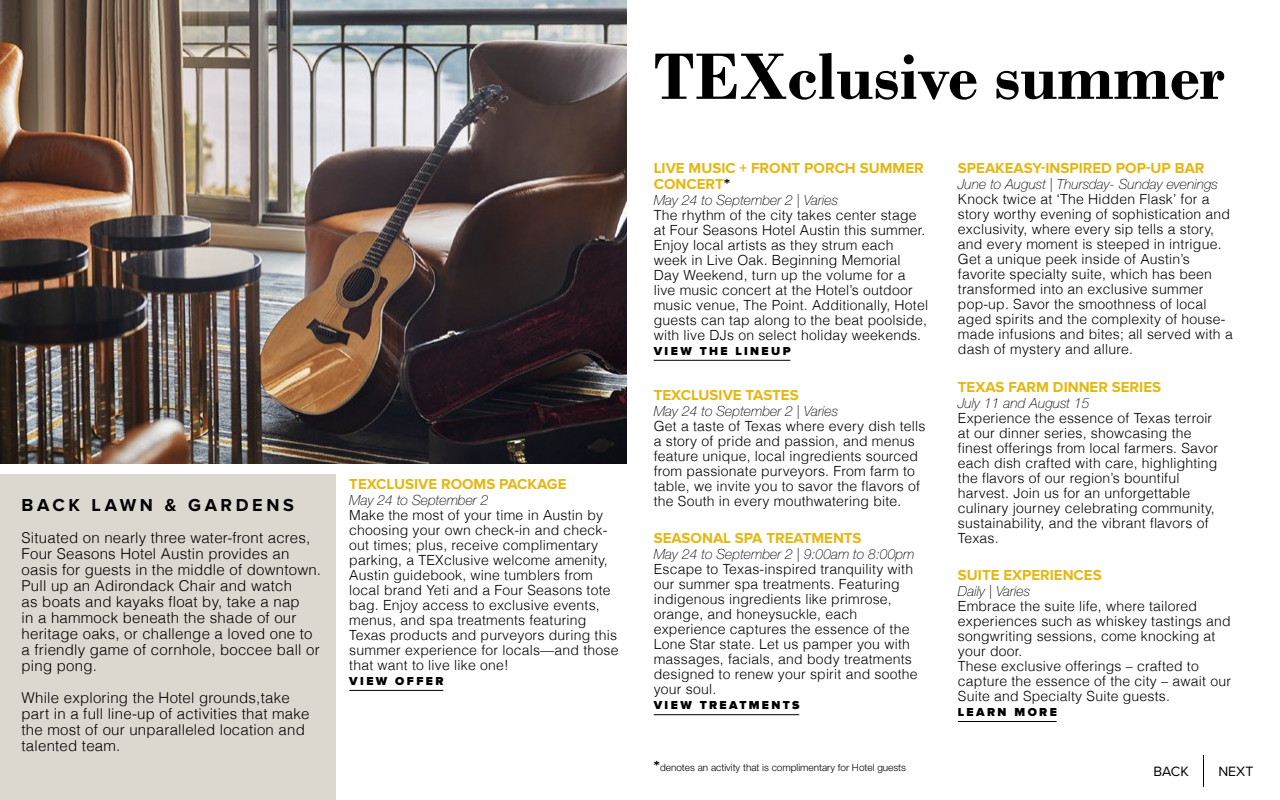
<style>
.page{position:relative;width:1280px;height:800px;background:#fff}
.page>*{position:absolute;margin:0;border:0;box-sizing:border-box;transform-origin:0 0}
.Section_Header_White{font:700 69px "Bodoni";color:#000}
.Sidebar_Subhead{font:700 18px "Proxima Nova";letter-spacing:.2em;color:#000}
.Sidebar_Paragraph_Text{font:300 15px/16px "Helvetica";letter-spacing:.015em;color:#000}
.Subhead{font:700 15px/16px "Proxima Nova";color:#e6b711}
.Paragraph_Text{font:300 14px/15px "Helvetica";letter-spacing:.015em;color:#000}
.Date_Time{font:italic 100 14px "Helvetica Neue LT Std";color:#000}
.t1{font:14px "Proxima Nova";color:#000}
.In-Copy_Hyperlink{font:900 12px "Proxima Nova";letter-spacing:.2em;color:#000}
.t2{font:300 10px "Helvetica Neue LT Std";color:#000}
.s1{color:#000}
.s2{font-family:"Proxima Nova";font-weight:700;font-size:15px}
</style>
<div class="page">
<img style="left:0;top:0;width:626px;height:463px">
<hr style="left:349px;top:690px;width:94px;height:1px;background:#000">
<hr style="left:654px;top:360px;width:136px;height:1px;background:#000">
<hr style="left:654px;top:714px;width:145px;height:1px;background:#000">
<div style="left:0;top:475px;width:336px;height:325px;background:#ddd8cf"></div>
<hr style="left:1203px;top:755px;width:1px;height:32px;background:#000">
<hr style="left:958px;top:721px;width:99px;height:1px;background:#000">
<h1 class="Sidebar_Subhead" style="left:22px;top:494px;width:274px">BACK LAWN &amp; GARDENS</h1>
<p class="Sidebar_Paragraph_Text" style="left:22px;top:529px;width:301px">Situated on nearly three water-front acres, Four Seasons Hotel Austin provides an oasis for guests in the middle of downtown.<br>Pull up an Adirondack Chair and watch<br>as boats and kayaks float by, take a nap<br>in a hammock beneath the shade of our heritage oaks, or challenge a loved one to a friendly game of cornhole, boccee ball or ping pong.</p>
<p class="Sidebar_Paragraph_Text" style="left:22px;top:689px;width:290px">While exploring the Hotel grounds,take part in a full line-up of activities that make the most of our unparalleled location and talented team.</p>
<h2 class="Subhead" style="left:349px;top:476px;width:219px">TEXCLUSIVE ROOMS PACKAGE</h2>
<h3 class="Date_Time" style="left:349px;top:492px;width:141px">May 24 to September 2</h3>
<h4 class="Paragraph_Text" style="left:349px;top:507px;width:271px">Make the most of your time in Austin by choosing your own check-in and check&shy;out times; plus, receive complimentary parking, a TEXclusive welcome amenity, Austin guidebook, wine tumblers from local brand Yeti and a Four Seasons tote bag. Enjoy access to exclusive events, menus, and spa treatments featuring Texas products and purveyors during this summer experience for locals—and those that want to live like one!</h4>
<h5 class="In-Copy_Hyperlink" style="left:349px;top:674px;width:96px">VIEW OFFER</h5>
<h1 class="Section_Header_White" style="left:654px;top:36px;width:573px">TEXclusive summer</h1>
<h2 class="Subhead" style="left:654px;top:160px;width:272px">LIVE MUSIC + FRONT PORCH SUMMER<br>CONCERT<span class="s1">*</span></h2>
<h3 class="Date_Time" style="left:654px;top:192px;width:186px">May 24 to September 2 | Varies</h3>
<h4 class="Paragraph_Text" style="left:654px;top:207px;width:276px">The rhythm of the city takes center stage at Four Seasons Hotel Austin this summer.<br>Enjoy local artists as they strum each week in Live Oak. Beginning Memorial Day Weekend, turn up the volume for a live music concert at the Hotel’s outdoor music venue, The Point. Additionally, Hotel guests can tap along to the beat poolside, with live DJs on select holiday weekends.</h4>
<h5 class="In-Copy_Hyperlink" style="left:654px;top:344px;width:139px">VIEW THE LINEUP</h5>
<h2 class="Subhead" style="left:654px;top:387px;width:146px">TEXCLUSIVE TASTES</h2>
<h3 class="Date_Time" style="left:654px;top:403px;width:186px">May 24 to September 2 | Varies</h3>
<h4 class="Paragraph_Text" style="left:654px;top:418px;width:273px">Get a taste of Texas where every dish tells a story of pride and passion, and menus feature unique, local ingredients sourced from passionate purveyors. From farm to table, we invite you to savor the flavors of the South in every mouthwatering bite.</h4>
<h2 class="Subhead" style="left:654px;top:531px;width:209px">SEASONAL SPA TREATMENTS</h2>
<h3 class="Date_Time" style="left:654px;top:546px;width:262px">May 24 to September 2 | 9:00am to 8:00pm</h3>
<h4 class="Paragraph_Text" style="left:654px;top:561px;width:265px">Escape to Texas-inspired tranquility with our summer spa treatments. Featuring indigenous ingredients like primrose, orange, and honeysuckle, each experience captures the essence of the Lone Star state. Let us pamper you with massages, facials, and body treatments designed to renew your spirit and soothe your soul.</h4>
<h5 class="In-Copy_Hyperlink" style="left:654px;top:699px;width:147px">VIEW TREATMENTS</h5>
<p class="t2" style="left:654px;top:761px;width:254px"><span class="s2">*</span>denotes an activity that is complimentary for Hotel guests</p>
<h2 class="Subhead" style="left:958px;top:160px;width:248px">SPEAKEASY-INSPIRED POP-UP BAR</h2>
<h3 class="Date_Time" style="left:958px;top:176px;width:262px">June to August | Thursday- Sunday evenings</h3>
<h4 class="Paragraph_Text" style="left:958px;top:191px;width:276px">Knock twice at ‘The Hidden Flask’ for a story worthy evening of sophistication and exclusivity, where every sip tells a story, and every moment is steeped in intrigue.<br>Get a unique peek inside of Austin’s favorite specialty suite, which has been transformed into an exclusive summer pop-up. Savor the smoothness of local aged spirits and the complexity of house&shy;made infusions and bites; all served with a dash of mystery and allure.</h4>
<h2 class="Subhead" style="left:958px;top:379px;width:205px">TEXAS FARM DINNER SERIES</h2>
<h3 class="Date_Time" style="left:958px;top:395px;width:133px">July 11 and August 15</h3>
<h4 class="Paragraph_Text" style="left:958px;top:410px;width:262px">Experience the essence of Texas terroir at our dinner series, showcasing the finest offerings from local farmers. Savor each dish crafted with care, highlighting the flavors of our region’s bountiful harvest. Join us for an unforgettable culinary journey celebrating community, sustainability, and the vibrant flavors of Texas.</h4>
<h2 class="Subhead" style="left:958px;top:568px;width:145px">SUITE EXPERIENCES</h2>
<h3 class="Date_Time" style="left:958px;top:583px;width:74px">Daily | Varies</h3>
<h4 class="Paragraph_Text" style="left:958px;top:598px;width:275px">Embrace the suite life, where tailored experiences such as whiskey tastings and songwriting sessions, come knocking at your door.<br>These exclusive offerings – crafted to capture the essence of the city – await our Suite and Specialty Suite guests.</h4>
<h5 class="In-Copy_Hyperlink" style="left:958px;top:705px;width:101px">LEARN MORE</h5>
<p class="t1" style="left:1153px;top:761px;width:37px">BACK</p>
<p class="t1" style="left:1218px;top:761px;width:36px">NEXT</p>
</div>
